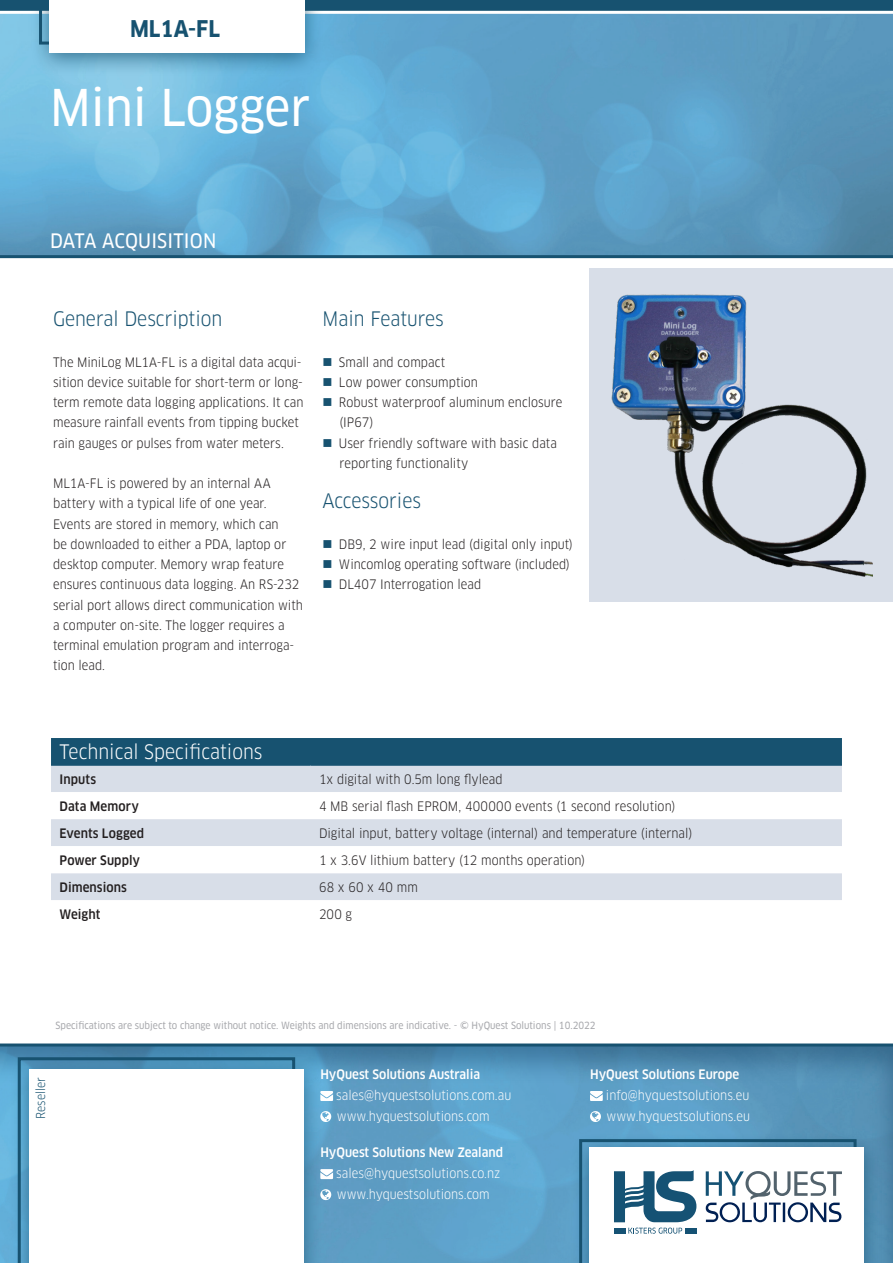
<style>
.page{position:relative;width:893px;height:1263px;background:#fff}
.page>*{position:absolute;margin:0;border:0;box-sizing:border-box;transform-origin:0 0}
.t1{font:49.5px "Clan OT Narrow News";color:#fff}
.t2{font:700 condensed 22.5px "Clan OT";color:#175270}
.t3{font:condensed 19.5px "Clan OT";color:#175270}
.t4{font:condensed 19.5px "Clan OT";color:#fff}
.t5{font:19.5px "Clan OT Narrow News";letter-spacing:.01em;color:#fff}
.t6{font:condensed 12.75px/20.2px "Clan OT";color:#231f20}
.t7{font:condensed 12.75px/21px "Clan OT";color:#fff}
.t8{font:500 condensed 12.75px "Clan OT";color:#fff}
.t9{font:500 condensed 12.75px "Clan OT";letter-spacing:.01em;color:#231f20}
.t10{font:condensed 12px "Clan OT";letter-spacing:.005em;color:#175270}
.t11{font:9.75px "Clan OT Narrow News";color:#a8a9ad}
</style>
<div class="page">
<img style="left:0;top:14px;width:893px;height:241px">
<hr style="left:0;top:255px;width:893px;height:3px;background:#175270">
<div style="left:0;top:0;width:893px;height:11px;background:#175270"></div>
<div style="left:30px;top:0;width:293px;height:76px;background:#175270;opacity:.7"></div>
<div style="left:49px;top:0;width:255px;height:53px;background:#fff"></div>
<div style="left:0;top:1043px;width:893px;height:220px;background:#175270;opacity:.4"></div>
<div style="left:10px;top:1054px;width:312px;height:209px;background:#175270;opacity:.7"></div>
<div style="left:29px;top:1069px;width:274px;height:194px;background:#fff"></div>
<hr style="left:0;top:1043px;width:893px;height:3px;background:#175270">
<div style="left:571px;top:1133px;width:312px;height:130px;background:#175270;opacity:.7"></div>
<div style="left:590px;top:1147px;width:274px;height:116px;background:#fff"></div>
<svg style="left:579px;top:1139px;width:277px;height:124px"></svg>
<svg style="left:590px;top:1091px;width:13px;height:10px"></svg>
<svg style="left:590px;top:1111px;width:11px;height:11px"></svg>
<svg style="left:320px;top:1091px;width:13px;height:10px"></svg>
<svg style="left:320px;top:1111px;width:11px;height:11px"></svg>
<svg style="left:320px;top:1169px;width:13px;height:10px"></svg>
<svg style="left:320px;top:1189px;width:11px;height:11px"></svg>
<div style="left:590px;top:268px;width:303px;height:334px;background:#d8dee8"></div>
<img style="left:612px;top:294px;width:261px;height:283px">
<div style="left:51px;top:738px;width:791px;height:26px;background:#175270"></div>
<div style="left:51px;top:766px;width:791px;height:26px;background:#d8dee8"></div>
<svg style="left:51px;top:819px;width:791px;height:81px;fill:#d8dee8"></svg>
<hr style="left:51px;top:764px;width:259px;height:2px;background:#175270">
<hr style="left:310px;top:764px;width:532px;height:2px;background:#175270">
<h2 class="t2" style="left:130px;top:16px;width:91px">ML1A-FL</h2>
<h1 class="t1" style="left:50px;top:79px;width:262px">Mini Logger</h1>
<h3 class="t5" style="left:50px;top:229px;width:168px">DATA ACQUISITION</h3>
<h3 class="t3" style="left:53px;top:307px;width:171px">General Description</h3>
<p class="t6" style="left:53px;top:352px;width:252px">The MiniLog ML1A-FL is a digital data acqui&shy;sition device suitable for short-term or long&shy;term remote data logging applications. It can measure rainfall events from tipping bucket rain gauges or pulses from water meters.</p>
<p class="t6" style="left:53px;top:473px;width:251px">ML1A-FL is powered by an internal AA battery with a typical life of one year.<br>Events are stored in memory, which can<br>be downloaded to either a PDA, laptop or desktop computer. Memory wrap feature ensures continuous data logging. An RS-232 serial port allows direct communication with a computer on-site. The logger requires a terminal emulation program and interroga&shy;tion lead.</p>
<h3 class="t3" style="left:322px;top:307px;width:123px">Main Features</h3>
<p class="t6" style="left:339px;top:352px;width:225px">Small and compact<br>Low power consumption<br>Robust waterproof aluminum enclosure (IP67)<br>User friendly software with basic data reporting functionality</p>
<h3 class="t3" style="left:322px;top:490px;width:100px">Accessories</h3>
<p class="t6" style="left:339px;top:534px;width:235px">DB9, 2 wire input lead (digital only input)<br>Wincomlog operating software (included)<br>DL407 Interrogation lead</p>
<h3 class="t4" style="left:60px;top:740px;width:204px">Technical Specifications</h3>
<p class="t9" style="left:60px;top:771px;width:38px">Inputs</p>
<p class="t6" style="left:319px;top:769px;width:185px">1x digital with 0.5m long flylead</p>
<p class="t9" style="left:60px;top:798px;width:81px">Data Memory</p>
<p class="t6" style="left:319px;top:796px;width:358px">4 MB serial flash EPROM, 400000 events (1 second resolution)</p>
<p class="t9" style="left:60px;top:825px;width:86px">Events Logged</p>
<p class="t6" style="left:319px;top:823px;width:375px">Digital input, battery voltage (internal) and temperature (internal)</p>
<p class="t9" style="left:60px;top:852px;width:82px">Power Supply</p>
<p class="t6" style="left:319px;top:850px;width:268px">1 x 3.6V lithium battery (12 months operation)</p>
<p class="t9" style="left:60px;top:880px;width:69px">Dimensions</p>
<p class="t6" style="left:319px;top:877px;width:100px">68 x 60 x 40 mm</p>
<p class="t9" style="left:60px;top:907px;width:43px">Weight</p>
<p class="t6" style="left:319px;top:904px;width:35px">200 g</p>
<p class="t11" style="left:56px;top:1019px;width:542px">Specifications are subject to change without notice. Weights and dimensions are indicative. - © HyQuest Solutions | 10.2022</p>
<p class="t10" style="left:34px;top:1119px;width:44px;rotate:-90deg">Reseller</p>
<p class="t8" style="left:320px;top:1067px;width:161px">HyQuest Solutions Australia</p>
<p class="t7" style="left:336px;top:1085px;width:177px">sales@hyquestsolutions.com.au www.hyquestsolutions.com</p>
<p class="t8" style="left:320px;top:1145px;width:184px">HyQuest Solutions New Zealand</p>
<p class="t7" style="left:336px;top:1163px;width:166px">sales@hyquestsolutions.co.nz www.hyquestsolutions.com</p>
<p class="t8" style="left:590px;top:1067px;width:151px">HyQuest Solutions Europe</p>
<p class="t7" style="left:606px;top:1085px;width:146px">info@hyquestsolutions.eu www.hyquestsolutions.eu</p>
</div>
